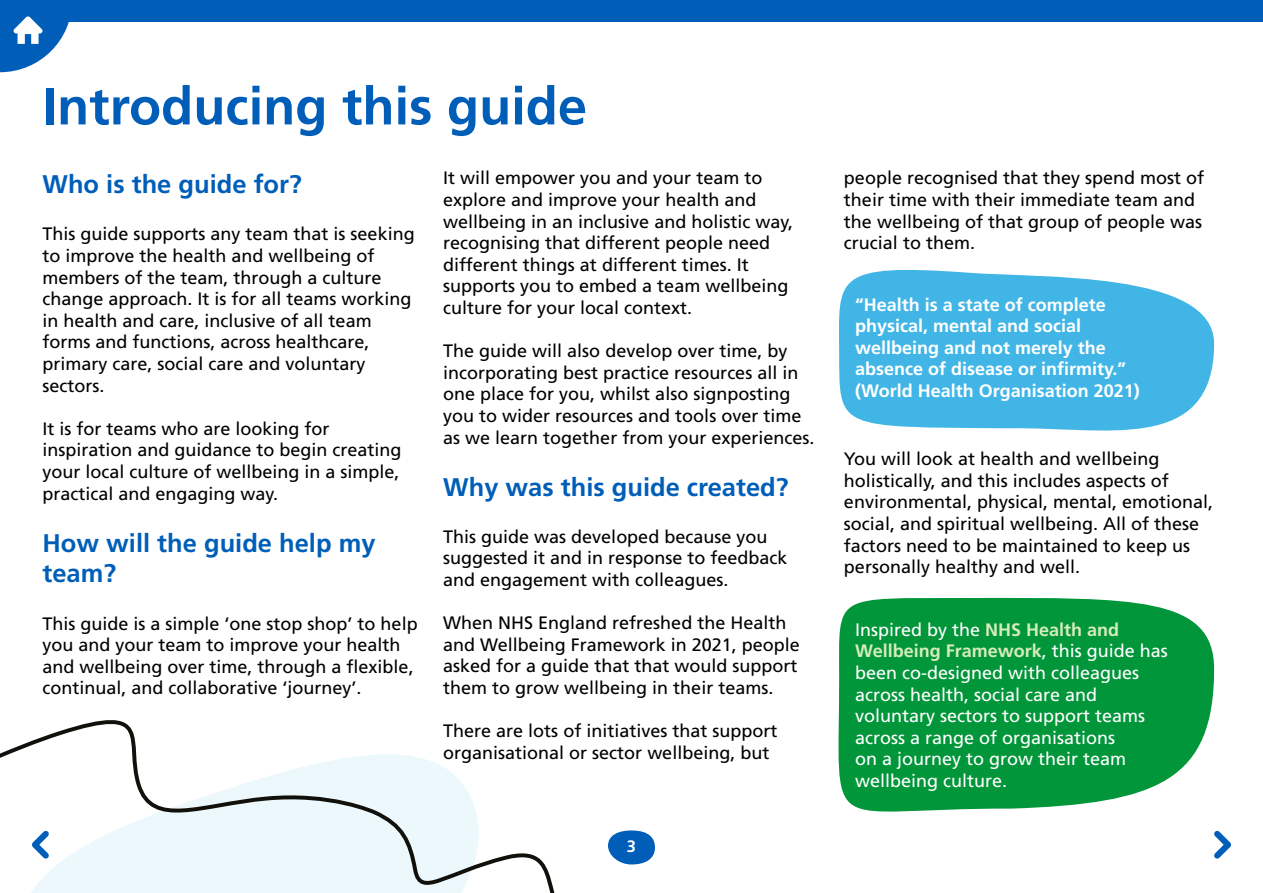
<style>
.page{position:relative;width:1263px;height:893px;background:#fff}
.page>*{position:absolute;margin:0;border:0;box-sizing:border-box;transform-origin:0 0}
.Case_Study_Header_2{font:700 52.5px "Frutiger LT Std";color:#005eb8}
.Case_Study_Header_3{font:700 25.5px/30.6px "Frutiger LT Std";color:#005eb8}
.Body_12pt_-_Black{font:18px/21.6px "Frutiger LT Std";color:#000}
.Body_12pt_-_Black-2{font:18px/21.6px "Frutiger LT Std";color:#fff}
.Body_12pt_-_Black-3{font:700 18px/21.6px "Frutiger LT Std";color:#fff}
.t1{font:700 16.5px "Frutiger LT Std";color:#fff}
.s1{font-weight:700;color:#d6ecbc}
</style>
<div class="page">
<svg style="left:839px;top:269px;width:375px;height:162px;background:#58bee9"></svg>
<svg style="left:0;top:720px;width:638px;height:173px"></svg>
<svg style="left:838px;top:597px;width:376px;height:215px;background:#19a04c"></svg>
<svg style="left:608px;top:830px;width:47px;height:34px"></svg>
<svg style="left:26px;top:825px;width:28px;height:39px"></svg>
<svg style="left:1214px;top:830px;width:17px;height:29px"></svg>
<div style="left:0;top:0;width:1263px;height:21px;background:#005eb8"></div>
<svg style="left:0;top:16px;width:72px;height:56px"></svg>
<p class="Case_Study_Header_2" style="left:43px;top:75px;width:546px">Introducing this guide</p>
<p class="Case_Study_Header_3" style="left:43px;top:169px;width:261px">Who is the guide for?</p>
<p class="Body_12pt_-_Black" style="left:43px;top:223px;width:374px">This guide supports any team that is seeking to improve the health and wellbeing of members of the team, through a culture change approach. It is for all teams working in health and care, inclusive of all team forms and functions, across healthcare, primary care, social care and voluntary sectors.</p>
<p class="Body_12pt_-_Black" style="left:43px;top:418px;width:361px">It is for teams who are looking for inspiration and guidance to begin creating your local culture of wellbeing in a simple, practical and engaging way.</p>
<p class="Case_Study_Header_3" style="left:43px;top:528px;width:335px">How will the guide help my team?</p>
<p class="Body_12pt_-_Black" style="left:43px;top:613px;width:377px">This guide is a simple ‘one stop shop’ to help you and your team to improve your health and wellbeing over time, through a flexible, continual, and collaborative ‘journey’.</p>
<p class="Body_12pt_-_Black" style="left:443px;top:167px;width:351px">It will empower you and your team to explore and improve your health and wellbeing in an inclusive and holistic way, recognising that different people need different things at different times. It supports you to embed a team wellbeing culture for your local context.</p>
<p class="Body_12pt_-_Black" style="left:443px;top:340px;width:373px">The guide will also develop over time, by incorporating best practice resources all in one place for you, whilst also signposting you to wider resources and tools over time as we learn together from your experiences.</p>
<p class="Case_Study_Header_3" style="left:443px;top:472px;width:347px">Why was this guide created?</p>
<p class="Body_12pt_-_Black" style="left:443px;top:526px;width:346px">This guide was developed because you suggested it and in response to feedback and engagement with colleagues.</p>
<p class="Body_12pt_-_Black" style="left:443px;top:612px;width:358px">When NHS England refreshed the Health and Wellbeing Framework in 2021, people asked for a guide that that would support them to grow wellbeing in their teams.</p>
<p class="Body_12pt_-_Black" style="left:443px;top:720px;width:336px">There are lots of initiatives that support organisational or sector wellbeing, but</p>
<p class="t1" style="left:627px;top:837px;width:11px">3</p>
<p class="Body_12pt_-_Black" style="left:844px;top:167px;width:362px">people recognised that they spend most of their time with their immediate team and the wellbeing of that group of people was crucial to them.</p>
<p class="Body_12pt_-_Black-3" style="left:855px;top:294px;width:273px">“Health is a state of complete physical, mental and social wellbeing and not merely the absence of disease or infirmity.”</p>
<p class="Body_12pt_-_Black-3" style="left:855px;top:380px;width:286px">(World Health Organisation 2021)</p>
<p class="Body_12pt_-_Black" style="left:844px;top:448px;width:371px">You will look at health and wellbeing holistically, and this includes aspects of environmental, physical, mental, emotional, social, and spiritual wellbeing. All of these factors need to be maintained to keep us personally healthy and well.</p>
<p class="Body_12pt_-_Black-2" style="left:855px;top:619px;width:314px">Inspired by the <span class="s1">NHS Health and<br>Wellbeing Framework</span>, this guide has been co-designed with colleagues across health, social care and voluntary sectors to support teams across a range of organisations<br>on a journey to grow their team wellbeing culture.</p>
</div>
